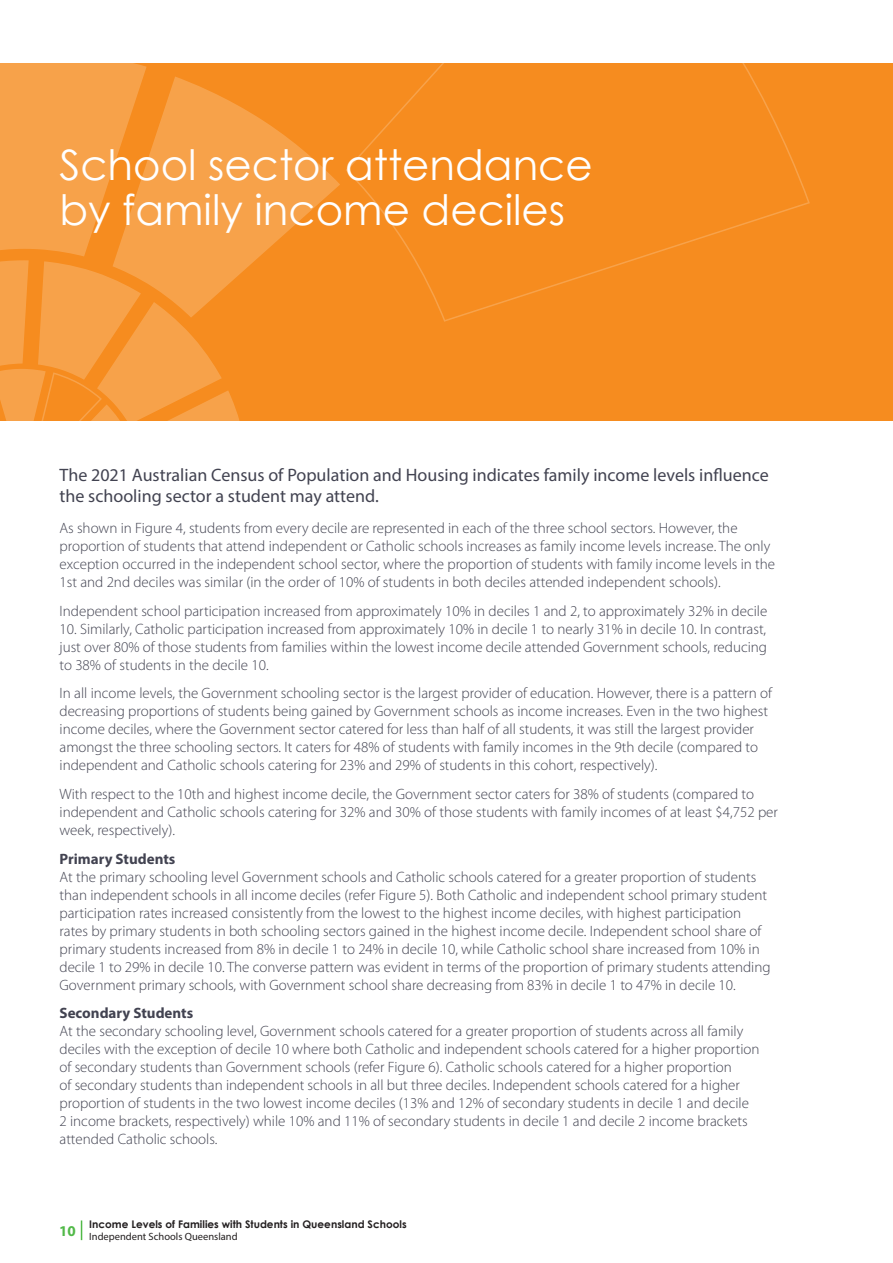
<style>
.page{position:relative;width:893px;height:1263px;background:#fff}
.page>*{position:absolute;margin:0;border:0;box-sizing:border-box;transform-origin:0 0}
.Heading_1{font:42px/45px "Century Gothic";color:#fff}
.Intro_para_large{font:18px/21px "Myriad Pro";color:#424351}
.text{font:300 15px/18px "Myriad Pro";color:#424351}
.text-2{font:700 15px "Myriad Pro";color:#424351}
.t1{font:700 15px "Myriad Pro";color:#51b948}
.t2{font:700 10.5px "Century Gothic";color:#231f20}
.t3{font:10.5px "Myriad Pro";color:#231f20}
</style>
<div class="page">
<svg style="left:81px;top:1220px;width:1px;height:20px"></svg>
<div style="left:0;top:64px;width:893px;height:357px;background:#f68c1f"></div>
<svg style="left:0;top:64px;width:240px;height:357px"></svg>
<svg style="left:113px;top:77px;width:227px;height:241px;fill:#f7a24a"></svg>
<svg style="left:346px;top:64px;width:464px;height:258px"></svg>
<p class="Heading_1" style="left:60px;top:142px;width:535px">School sector attendance by family income deciles</p>
<p class="Intro_para_large" style="left:60px;top:464px;width:711px">The 2021 Australian Census of Population and Housing indicates family income levels influence the schooling sector a student may attend.</p>
<p class="text" style="left:60px;top:519px;width:717px">As shown in Figure 4, students from every decile are represented in each of the three school sectors. However, the proportion of students that attend independent or Catholic schools increases as family income levels increase. The only exception occurred in the independent school sector, where the proportion of students with family income levels in the 1st and 2nd deciles was similar (in the order of 10% of students in both deciles attended independent schools).</p>
<p class="text" style="left:60px;top:601px;width:709px">Independent school participation increased from approximately 10% in deciles 1 and 2, to approximately 32% in decile</p>
<p class="text" style="left:60px;top:619px;width:709px;text-align:justify">10. Similarly, Catholic participation increased from approximately 10% in decile 1 to nearly 31% in decile 10. In contrast, just over 80% of those students from families within the lowest income decile attended Government schools, reducing to 38% of students in the decile 10.</p>
<p class="text" style="left:60px;top:684px;width:714px">In all income levels, the Government schooling sector is the largest provider of education. However, there is a pattern of decreasing proportions of students being gained by Government schools as income increases. Even in the two highest income deciles, where the Government sector catered for less than half of all students, it was still the largest provider amongst the three schooling sectors. It caters for 48% of students with family incomes in the 9th decile (compared to independent and Catholic schools catering for 23% and 29% of students in this cohort, respectively).</p>
<p class="text" style="left:60px;top:785px;width:720px">With respect to the 10th and highest income decile, the Government sector caters for 38% of students (compared to independent and Catholic schools catering for 32% and 30% of those students with family incomes of at least $4,752 per week, respectively).</p>
<p class="text-2" style="left:60px;top:849px;width:117px">Primary Students</p>
<p class="text" style="left:60px;top:867px;width:712px">At the primary schooling level Government schools and Catholic schools catered for a greater proportion of students than independent schools in all income deciles (refer Figure 5). Both Catholic and independent school primary student participation rates increased consistently from the lowest to the highest income deciles, with highest participation rates by primary students in both schooling sectors gained in the highest income decile. Independent school share of primary students increased from 8% in decile 1 to 24% in decile 10, while Catholic school share increased from 10% in decile 1 to 29% in decile 10. The converse pattern was evident in terms of the proportion of primary students attending Government primary schools, with Government school share decreasing from 83% in decile 1 to 47% in decile 10.</p>
<p class="text-2" style="left:60px;top:1003px;width:135px">Secondary Students</p>
<p class="text" style="left:60px;top:1022px;width:701px">At the secondary schooling level, Government schools catered for a greater proportion of students across all family deciles with the exception of decile 10 where both Catholic and independent schools catered for a higher proportion of secondary students than Government schools (refer Figure 6). Catholic schools catered for a higher proportion<br>of secondary students than independent schools in all but three deciles. Independent schools catered for a higher proportion of students in the two lowest income deciles (13% and 12% of secondary students in decile 1 and decile 2 income brackets, respectively) while 10% and 11% of secondary students in decile 1 and decile 2 income brackets attended Catholic schools.</p>
<p class="t1" style="left:59px;top:1221px;width:18px">10</p>
<p class="t2" style="left:89px;top:1216px;width:319px">Income Levels of Families with Students in Queensland Schools</p>
<p class="t3" style="left:89px;top:1230px;width:150px">Independent Schools Queensland</p>
</div>
